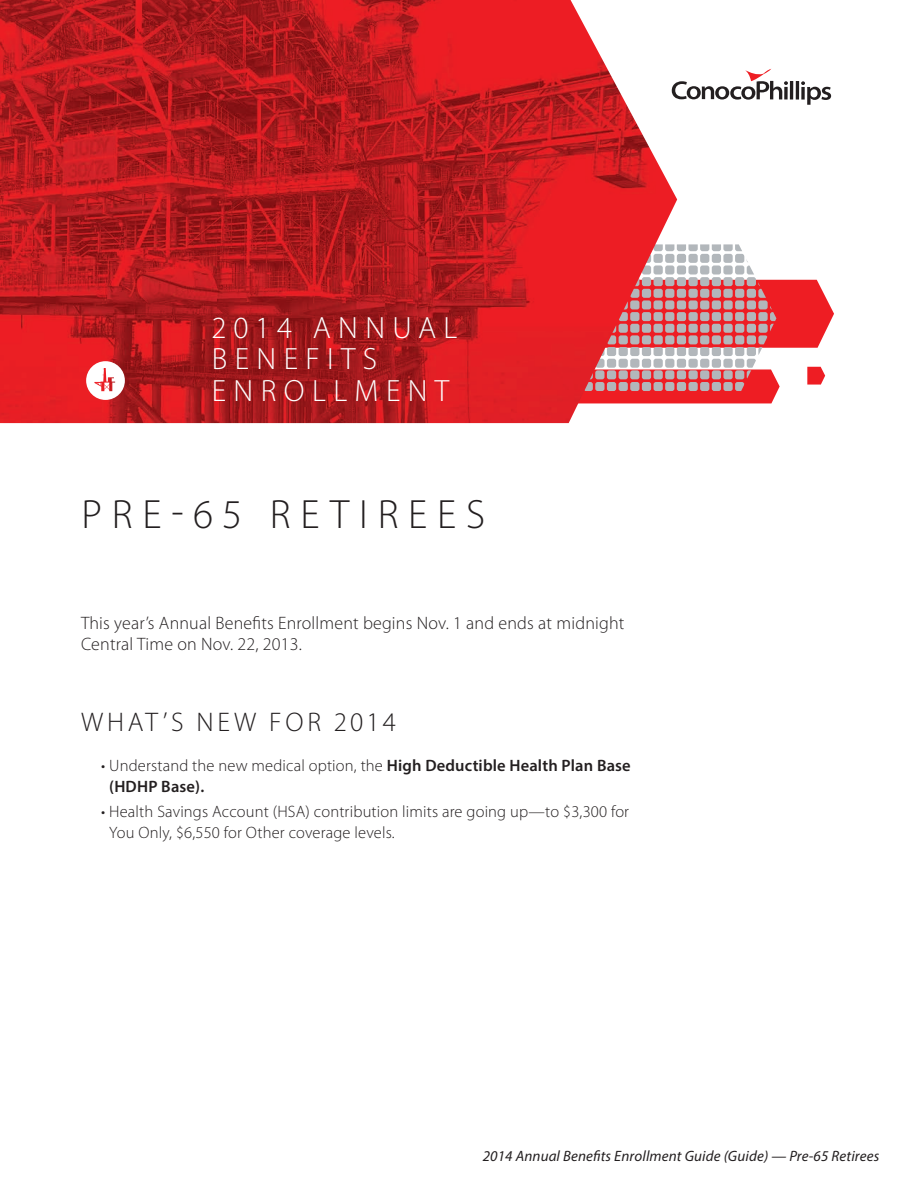
<style>
.page{position:relative;width:918px;height:1188px;background:#fff}
.page>*{position:absolute;margin:0;border:0;box-sizing:border-box;transform-origin:0 0}
.Headline{font:300 41.1px "Myriad Pro";letter-spacing:.24em;color:#231f20}
.Headline-2{font:300 30.9px/31.3px "Myriad Pro";letter-spacing:.24em;color:#fff}
.Subhead_1{font:300 27px "Myriad Pro";letter-spacing:.14em;color:#231f20}
.Body_Active{font:300 18px/21px "Myriad Pro";letter-spacing:.01em;color:#231f20}
.Bullets{font:300 16.5px/21px "Myriad Pro";letter-spacing:.01em;color:#231f20}
.Bullets-2{font:600 16.5px/21px "Myriad Pro";letter-spacing:.01em;color:#231f20}
.Table_Header_-_BLACK{font:italic 15px "Myriad Pro";letter-spacing:.01em;color:#231f20}
.s1{font-weight:300}
</style>
<div class="page">
<hr style="left:790px;top:81px;width:3px;height:19px;background:#231f20">
<hr style="left:796px;top:81px;width:3px;height:19px;background:#231f20">
<svg style="left:801px;top:81px;width:30px;height:24px"></svg>
<svg style="left:677px;top:69px;width:111px;height:31px"></svg>
<svg style="left:677px;top:244px;width:157px;height:159px"></svg>
<img style="left:0;top:0;width:677px;height:423px">
<svg style="left:86px;top:361px;width:39px;height:39px"></svg>
<p class="Headline-2" style="left:212px;top:312px;width:247px">2014 ANNUAL<br>BENEFITS<br>ENROLLMENT</p>
<p class="Headline" style="left:81px;top:489px;width:405px">PRE-65 RETIREES</p>
<p class="Body_Active" style="left:81px;top:612px;width:545px">This year’s Annual Benefits Enrollment begins Nov. 1 and ends at midnight<br>Central Time on Nov. 22, 2013.</p>
<p class="Subhead_1" style="left:81px;top:705px;width:316px">WHAT’S NEW FOR 2014</p>
<p class="Bullets-2" style="left:109px;top:755px;width:523px;text-indent:-8px"><span class="s1">• Understand the new medical option, the</span> High Deductible Health Plan Base (HDHP Base).</p>
<p class="Bullets" style="left:109px;top:801px;width:521px;text-indent:-8px">• Health Savings Account (HSA) contribution limits are going up—to $3,300 for<br>You Only, $6,550 for Other coverage levels.</p>
<p class="Table_Header_-_BLACK" style="left:483px;top:1147px;width:398px">2014 Annual Benefits Enrollment Guide (Guide) — Pre-65 Retirees</p>
</div>
